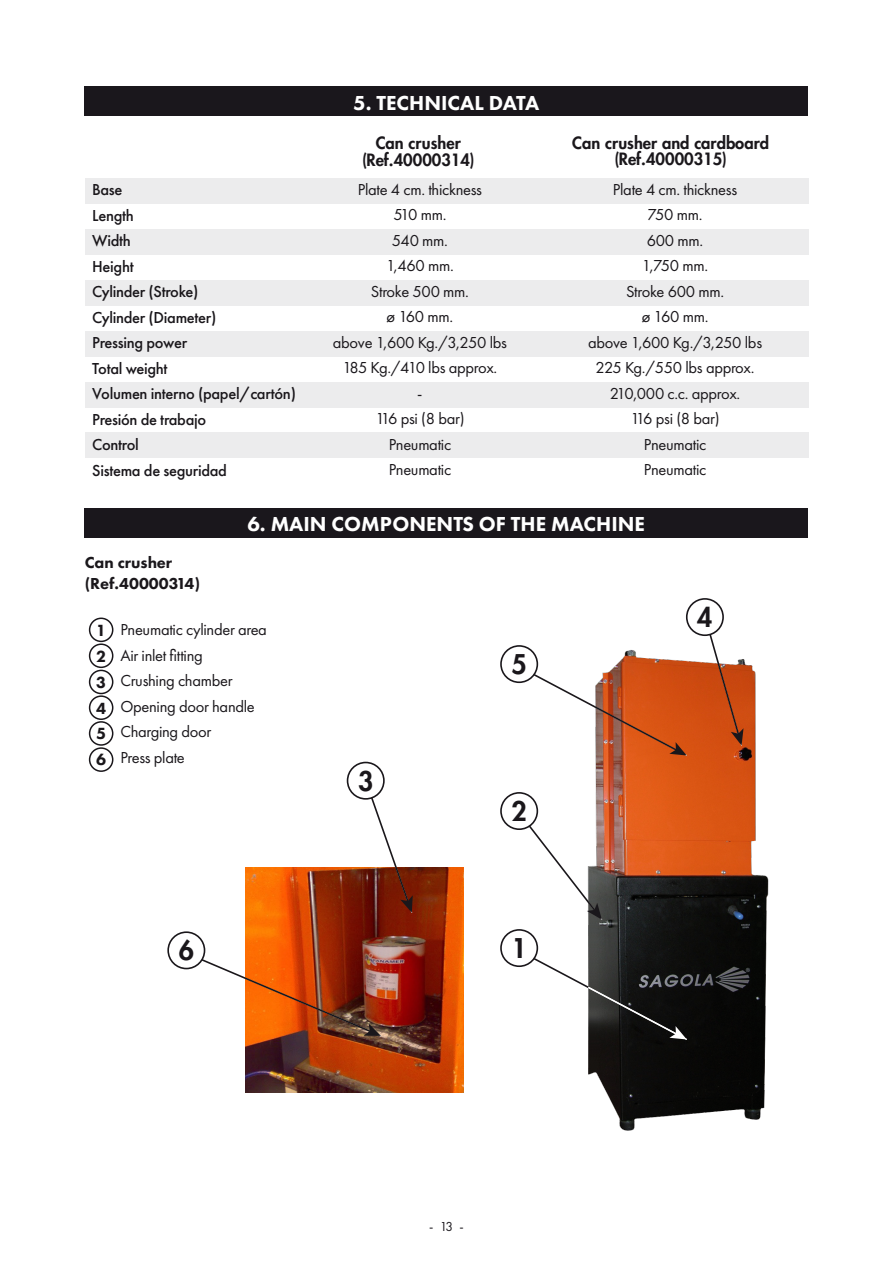
<style>
.page{position:relative;width:893px;height:1263px;background:#fff}
.page>*{position:absolute;margin:0;border:0;box-sizing:border-box;transform-origin:0 0}
.t1{font:800 26.4px "Futura";color:#1a171b}
.t2{font:800 21px "Futura PT";color:#fff}
.t3{font:800 16.8px/26px "Futura PT";color:#1a171b;text-align:justify}
.t4{font:16.5px/25.5px "Futura PT";letter-spacing:-.02em;color:#1a171b;text-align:center}
.t5{font:500 16.5px/25.5px "Futura PT";letter-spacing:-.02em;color:#1a171b}
.t6{font:800 16.5px/16.5px "Futura";color:#1a171b;text-align:center}
.t7{font:800 16.5px/21px "Futura PT";color:#1a171b}
.t8{font:13.5px "Futura PT";color:#1a171c}
</style>
<div class="page">
<img style="left:246px;top:867px;width:218px;height:226px">
<div style="left:85px;top:179px;width:723px;height:25px;background:#ececed"></div>
<div style="left:85px;top:230px;width:723px;height:25px;background:#ececed"></div>
<div style="left:85px;top:280px;width:723px;height:26px;background:#ececed"></div>
<div style="left:85px;top:331px;width:723px;height:26px;background:#ececed"></div>
<div style="left:85px;top:382px;width:723px;height:26px;background:#ececed"></div>
<div style="left:85px;top:433px;width:723px;height:25px;background:#ececed"></div>
<div style="left:84px;top:86px;width:724px;height:30px;background:#1a171c"></div>
<div style="left:84px;top:508px;width:724px;height:30px;background:#1a171c"></div>
<div style="left:89px;top:617px;width:24px;height:25px;border:2px solid #1a171b;border-radius:50%"></div>
<div style="left:89px;top:643px;width:24px;height:25px;border:2px solid #1a171b;border-radius:50%"></div>
<div style="left:89px;top:670px;width:24px;height:24px;border:2px solid #1a171b;border-radius:50%"></div>
<div style="left:89px;top:695px;width:24px;height:25px;border:2px solid #1a171b;border-radius:50%"></div>
<div style="left:89px;top:721px;width:24px;height:25px;border:2px solid #1a171b;border-radius:50%"></div>
<div style="left:89px;top:747px;width:24px;height:25px;border:2px solid #1a171b;border-radius:50%"></div>
<img style="left:588px;top:650px;width:181px;height:481px">
<svg style="left:704px;top:621px;width:39px;height:124px"></svg>
<div style="left:687px;top:599px;width:36px;height:36px;background:#fff;border-radius:50%"></div>
<div style="left:686px;top:598px;width:38px;height:38px;border:2px solid #1a171b;border-radius:50%"></div>
<svg style="left:518px;top:665px;width:169px;height:90px"></svg>
<div style="left:501px;top:646px;width:36px;height:36px;background:#fff;border-radius:50%"></div>
<div style="left:500px;top:645px;width:38px;height:38px;border:2px solid #1a171b;border-radius:50%"></div>
<svg style="left:523px;top:949px;width:164px;height:90px"></svg>
<div style="left:501px;top:930px;width:36px;height:36px;background:#fff;border-radius:50%"></div>
<div style="left:500px;top:929px;width:38px;height:38px;border:2px solid #1a171b;border-radius:50%"></div>
<svg style="left:523px;top:812px;width:79px;height:108px"></svg>
<div style="left:501px;top:793px;width:36px;height:36px;background:#fff;border-radius:50%"></div>
<div style="left:500px;top:792px;width:38px;height:38px;border:2px solid #1a171b;border-radius:50%"></div>
<svg style="left:365px;top:785px;width:48px;height:128px"></svg>
<div style="left:348px;top:762px;width:36px;height:37px;background:#fff;border-radius:50%"></div>
<div style="left:347px;top:762px;width:38px;height:38px;border:2px solid #1a171b;border-radius:50%"></div>
<img style="left:185px;top:951px;width:196px;height:85px">
<div style="left:168px;top:932px;width:37px;height:36px;background:#fff;border-radius:50%"></div>
<div style="left:167px;top:931px;width:38px;height:38px;border:2px solid #1a171b;border-radius:50%"></div>
<p class="t5" style="left:92px;top:177px;width:205px">Base<br>Length<br>Width<br>Height<br>Cylinder (Stroke)<br>Cylinder (Diameter)<br>Pressing power<br>Total weight<br>Volumen interno (papel/cartón)<br>Presión de trabajo<br>Control<br>Sistema de seguridad</p>
<p class="t2" style="left:353px;top:90px;width:188px">5. TECHNICAL DATA</p>
<p class="t6" style="left:362px;top:134px;width:114px">Can crusher (Ref.40000314)</p>
<p class="t4" style="left:333px;top:177px;width:176px">Plate 4 cm. thickness<br>510 mm.<br>540 mm.<br>1,460 mm.<br>Stroke 500 mm.<br>ø 160 mm.<br>above 1,600 Kg./3,250 lbs<br>185 Kg./410 lbs approx.<br>-<br>116 psi (8 bar)<br>Pneumatic<br>Pneumatic</p>
<p class="t6" style="left:572px;top:134px;width:198px">Can crusher and cardboard (Ref.40000315)</p>
<p class="t4" style="left:588px;top:177px;width:176px">Plate 4 cm. thickness<br>750 mm.<br>600 mm.<br>1,750 mm.<br>Stroke 600 mm.<br>ø 160 mm.<br>above 1,600 Kg./3,250 lbs<br>225 Kg./550 lbs approx.<br>210,000 c.c. approx.<br>116 psi (8 bar)<br>Pneumatic<br>Pneumatic</p>
<p class="t7" style="left:85px;top:551px;width:117px">Can crusher (Ref.40000314)</p>
<p class="t2" style="left:247px;top:511px;width:399px">6. MAIN COMPONENTS OF THE MACHINE</p>
<p class="t3" style="left:96px;top:617px;width:12px">1<br>2<br>3<br>4<br>5<br>6</p>
<p class="t4" style="left:120px;top:617px;width:148px;text-align:left">Pneumatic cylinder area<br>Air inlet fitting<br>Crushing chamber<br>Opening door handle<br>Charging door<br>Press plate</p>
<h1 class="t1" style="left:179px;top:933px;width:17px">6</h1>
<h1 class="t1" style="left:358px;top:763px;width:17px">3</h1>
<h1 class="t1" style="left:511px;top:647px;width:17px">5</h1>
<h1 class="t1" style="left:511px;top:794px;width:17px">2</h1>
<h1 class="t1" style="left:511px;top:931px;width:17px">1</h1>
<h1 class="t1" style="left:697px;top:600px;width:17px">4</h1>
<p class="t8" style="left:429px;top:1218px;width:36px">- 13 -</p>
</div>
